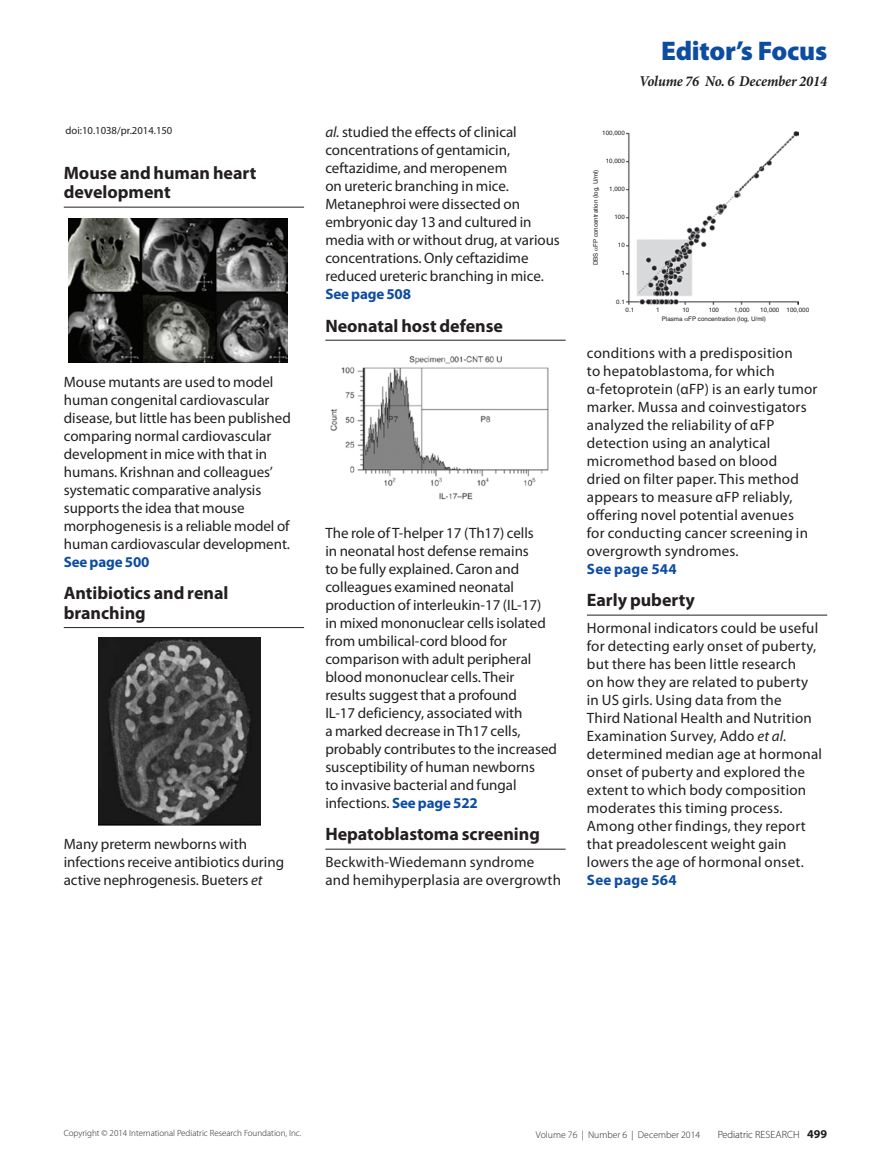
<style>
.page{position:relative;width:891px;height:1175px;background:#fff}
.page>*{position:absolute;margin:0;border:0;box-sizing:border-box;transform-origin:0 0}
.t1{font:900 27px "Myriad Pro";letter-spacing:-.01em;color:#0d4da1}
.t2{font:700 18px/19.5px "Myriad Pro";color:#231f20}
.t3{font:15px/18px "Myriad Pro";color:#231f20}
.t4{font:700 15px "Myriad Pro";letter-spacing:.005em;color:#0d4da1}
.t5{font:italic 700 15px "Minion Pro";letter-spacing:-.005em;color:#231f20;scale:.95 1}
.t6{font:10.65px "Myriad Pro";color:#231f20}
.t7{font:300 10.5px "Myriad Pro";letter-spacing:.01em;color:#231f20}
.t8{font:300 9.75px "Myriad Pro";color:#231f20}
.t9{font:300 9px "Myriad Pro";color:#231f20}
.t10{font:6.3px/9.6px "Helvetica";color:#231f20}
.s1{font-style:italic}
.s2{font-weight:700;color:#0d4da1}
.s3{font-weight:700;font-size:12px}
</style>
<div class="page">
<hr style="left:64px;top:207px;width:240px;height:1px;background:#231f20">
<hr style="left:64px;top:627px;width:240px;height:1px;background:#231f20">
<hr style="left:325px;top:340px;width:241px;height:1px;background:#231f20">
<hr style="left:325px;top:849px;width:241px;height:1px;background:#231f20">
<hr style="left:587px;top:615px;width:240px;height:1px;background:#231f20">
<img style="left:69px;top:218px;width:218px;height:144px">
<img style="left:99px;top:637px;width:162px;height:188px">
<img style="left:330px;top:355px;width:219px;height:145px">
<img style="left:627px;top:131px;width:172px;height:174px">
<p class="t6" style="left:66px;top:124px;width:108px">doi:10.1038/pr.2014.150</p>
<p class="t2" style="left:64px;top:163px;width:194px">Mouse and human heart development</p>
<p class="t3" style="left:64px;top:373px;width:229px">Mouse mutants are used to model human congenital cardiovascular disease, but little has been published comparing normal cardiovascular development in mice with that in humans. Krishnan and colleagues’ systematic comparative analysis supports the idea that mouse morphogenesis is a reliable model of human cardiovascular development.</p>
<p class="t4" style="left:64px;top:553px;width:87px">See page 500</p>
<p class="t2" style="left:64px;top:584px;width:166px">Antibiotics and renal branching</p>
<p class="t3" style="left:64px;top:835px;width:222px">Many preterm newborns with infections receive antibiotics during active nephrogenesis. Bueters <span class="s1">et</span></p>
<p class="t3" style="left:325px;top:123px;width:236px"><span class="s1">al.</span> studied the effects of clinical concentrations of gentamicin, ceftazidime, and meropenem<br>on ureteric branching in mice.<br>Metanephroi were dissected on embryonic day 13 and cultured in media with or without drug, at various concentrations. Only ceftazidime reduced ureteric branching in mice.</p>
<p class="t4" style="left:325px;top:286px;width:87px">See page 508</p>
<p class="t2" style="left:325px;top:316px;width:179px">Neonatal host defense</p>
<p class="t3" style="left:325px;top:524px;width:233px">The role of T-helper 17 (Th17) cells<br>in neonatal host defense remains<br>to be fully explained. Caron and colleagues examined neonatal production of interleukin-17 (IL-17)<br>in mixed mononuclear cells isolated from umbilical-cord blood for comparison with adult peripheral blood mononuclear cells. Their results suggest that a profound<br>IL-17 deficiency, associated with<br>a marked decrease in Th17 cells, probably contributes to the increased susceptibility of human newborns<br>to invasive bacterial and fungal infections. <span class="s2">See page 522</span></p>
<p class="t2" style="left:325px;top:825px;width:216px">Hepatoblastoma screening</p>
<p class="t3" style="left:325px;top:853px;width:237px">Beckwith-Wiedemann syndrome and hemihyperplasia are overgrowth</p>
<h1 class="t1" style="left:661px;top:36px;width:167px">Editor’s Focus</h1>
<p class="t5" style="left:639px;top:72px;width:199px">Volume 76 No. 6 December 2014</p>
<p class="t10" style="left:602px;top:128px;width:24px">100,000</p>
<p class="t10" style="left:606px;top:156px;width:21px">10,000</p>
<p class="t10" style="left:609px;top:184px;width:17px">1,000</p>
<p class="t10" style="left:614px;top:212px;width:12px">100</p>
<p class="t10" style="left:591px;top:265px;width:97px;rotate:-90deg">DBS FP concentration (log, U/ml)</p>
<p class="t10" style="left:618px;top:241px;width:8px">10</p>
<p class="t10" style="left:621px;top:269px;width:5px">1</p>
<p class="t10" style="left:616px;top:297px;width:10px">0.1</p>
<p class="t10" style="left:626px;top:305px;width:10px">0.1</p>
<p class="t10" style="left:656px;top:305px;width:5px">1</p>
<p class="t10" style="left:682px;top:305px;width:8px">10</p>
<p class="t10" style="left:662px;top:305px;width:149px;text-indent:99px">10,000 100,000<br>Plasma FP concentration (log, U/ml)</p>
<p class="t10" style="left:709px;top:305px;width:12px">100</p>
<p class="t10" style="left:734px;top:305px;width:17px">1,000</p>
<p class="t3" style="left:587px;top:344px;width:232px">conditions with a predisposition<br>to hepatoblastoma, for which α-fetoprotein (αFP) is an early tumor marker. Mussa and coinvestigators analyzed the reliability of αFP detection using an analytical micromethod based on blood<br>dried on filter paper. This method appears to measure αFP reliably, offering novel potential avenues<br>for conducting cancer screening in overgrowth syndromes.</p>
<p class="t4" style="left:587px;top:560px;width:91px">See page 544</p>
<p class="t2" style="left:587px;top:591px;width:109px">Early puberty</p>
<p class="t3" style="left:587px;top:619px;width:237px">Hormonal indicators could be useful for detecting early onset of puberty, but there has been little research<br>on how they are related to puberty in US girls. Using data from the<br>Third National Health and Nutrition Examination Survey, Addo <span class="s1">et al. </span>determined median age at hormonal onset of puberty and explored the extent to which body composition moderates this timing process.<br>Among other findings, they report that preadolescent weight gain lowers the age of hormonal onset.</p>
<p class="t4" style="left:587px;top:871px;width:91px">See page 564</p>
<p class="t9" style="left:64px;top:1128px;width:239px">copyright © 2014 International Pediatric Research Foundation, Inc.</p>
<p class="t8" style="left:536px;top:1129px;width:166px">Volume 76 | Number 6 | December 2014</p>
<p class="t7" style="left:718px;top:1129px;width:111px">Pediatric Research <span class="s3">499</span></p>
</div>
